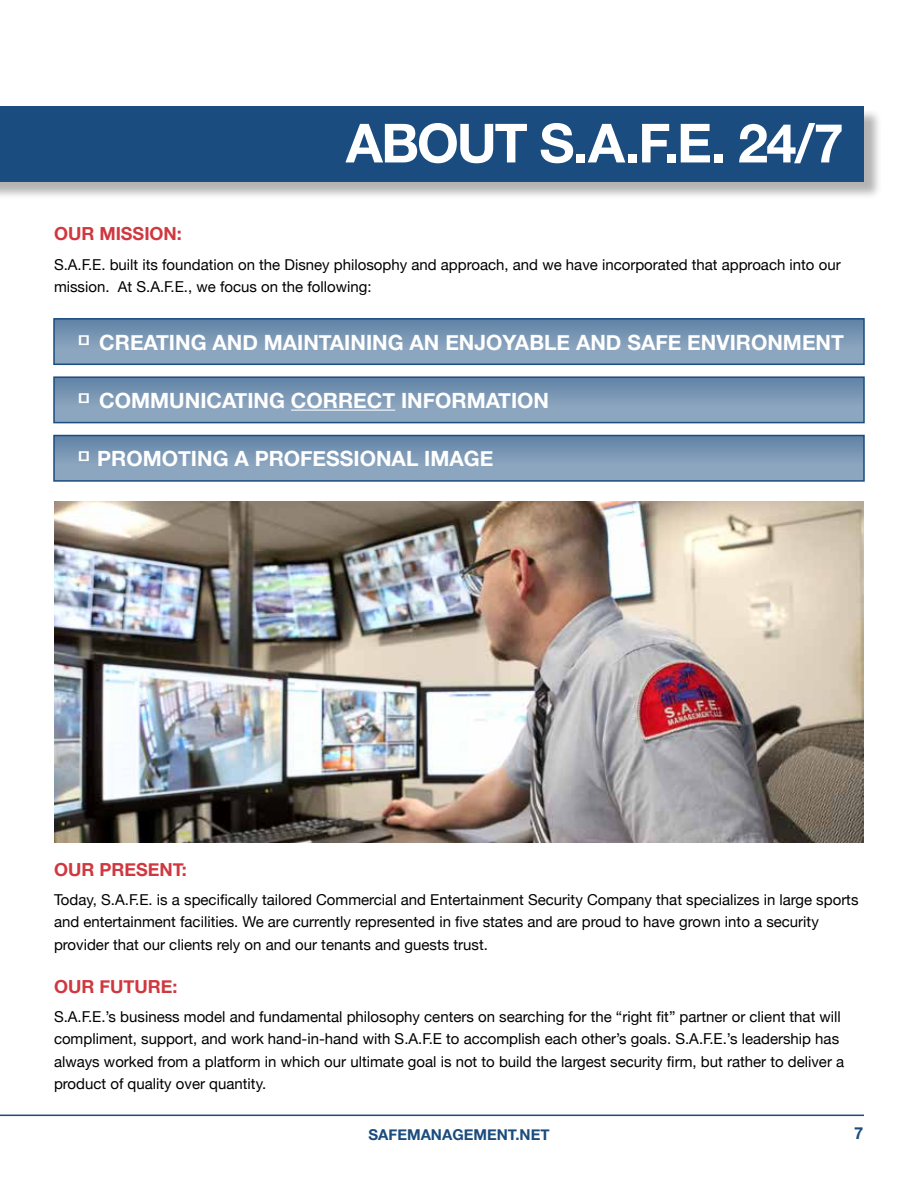
<style>
.page{position:relative;width:918px;height:1188px;background:#fff}
.page>*{position:absolute;margin:0;border:0;box-sizing:border-box;transform-origin:0 0}
.t1{font:700 54px "Helvetica Neue";letter-spacing:-.04em;color:#fff}
.t2{font:700 21px "Helvetica Neue";color:#fff}
.t3{font:700 18px "Helvetica Neue";color:#d0383f}
.t4{font:700 16.5px "Helvetica Neue";color:#1a4c7f}
.t5{font:15px/22.5px "Helvetica Neue";color:#000}
.t6{font:700 15px "Helvetica Neue";color:#1a4c7f}
.s1{font-size:33px}
</style>
<div class="page">
<div style="left:0;top:108px;width:883px;height:92px;background:#000;opacity:.3"></div>
<div style="left:0;top:106px;width:864px;height:75px;background:#1a4c7f"></div>
<hr style="left:0;top:1115px;width:864px;height:1px;background:#1a4c7f">
<div style="left:54px;top:319px;width:810px;height:45px;background:linear-gradient(to bottom,#6486a8,#97afc5)"></div>
<div style="left:53px;top:318px;width:812px;height:47px;border:2px solid #1a4c7f"></div>
<div style="left:54px;top:377px;width:810px;height:46px;background:linear-gradient(to bottom,#6485a8,#98afc6)"></div>
<div style="left:53px;top:376px;width:812px;height:47px;border:2px solid #1a4c7f"></div>
<hr style="left:291px;top:410px;width:104px;height:1px;background:#fff">
<div style="left:54px;top:436px;width:810px;height:45px;background:linear-gradient(to bottom,#6587a9,#97afc5)"></div>
<div style="left:53px;top:435px;width:812px;height:47px;border:2px solid #1a4c7f"></div>
<img style="left:54px;top:501px;width:809px;height:341px">
<h1 class="t1" style="left:346px;top:101px;width:499px">ABOUT S.A.F.E. 24/7</h1>
<p class="t3" style="left:54px;top:220px;width:129px">OUR MISSION:</p>
<p class="t5" style="left:54px;top:254px;width:788px">S.A.F.E. built its foundation on the Disney philosophy and approach, and we have incorporated that approach into our mission. At S.A.F.E., we focus on the following:</p>
<h2 class="t2" style="left:78px;top:326px;width:768px"><span class="s1">⸋</span> CREATING AND MAINTAINING AN ENJOYABLE AND SAFE ENVIRONMENT</h2>
<h2 class="t2" style="left:78px;top:384px;width:473px"><span class="s1">⸋</span> COMMUNICATING CORRECT INFORMATION</h2>
<h2 class="t2" style="left:78px;top:442px;width:417px"><span class="s1">⸋</span> PROMOTING A PROFESSIONAL IMAGE</h2>
<p class="t3" style="left:54px;top:855px;width:134px">OUR PRESENT:</p>
<p class="t5" style="left:54px;top:889px;width:806px">Today, S.A.F.E. is a specifically tailored Commercial and Entertainment Security Company that specializes in large sports and entertainment facilities. We are currently represented in five states and are proud to have grown into a security provider that our clients rely on and our tenants and guests trust.</p>
<p class="t3" style="left:54px;top:972px;width:125px">OUR FUTURE:</p>
<p class="t5" style="left:54px;top:1006px;width:792px">S.A.F.E.’s business model and fundamental philosophy centers on searching for the “right fit” partner or client that will compliment, support, and work hand-in-hand with S.A.F.E to accomplish each other’s goals. S.A.F.E.’s leadership has always worked from a platform in which our ultimate goal is not to build the largest security firm, but rather to deliver a product of quality over quantity.</p>
<p class="t6" style="left:368px;top:1123px;width:183px">SAFEMANAGEMENT.NET</p>
<p class="t4" style="left:854px;top:1120px;width:11px">7</p>
</div>
